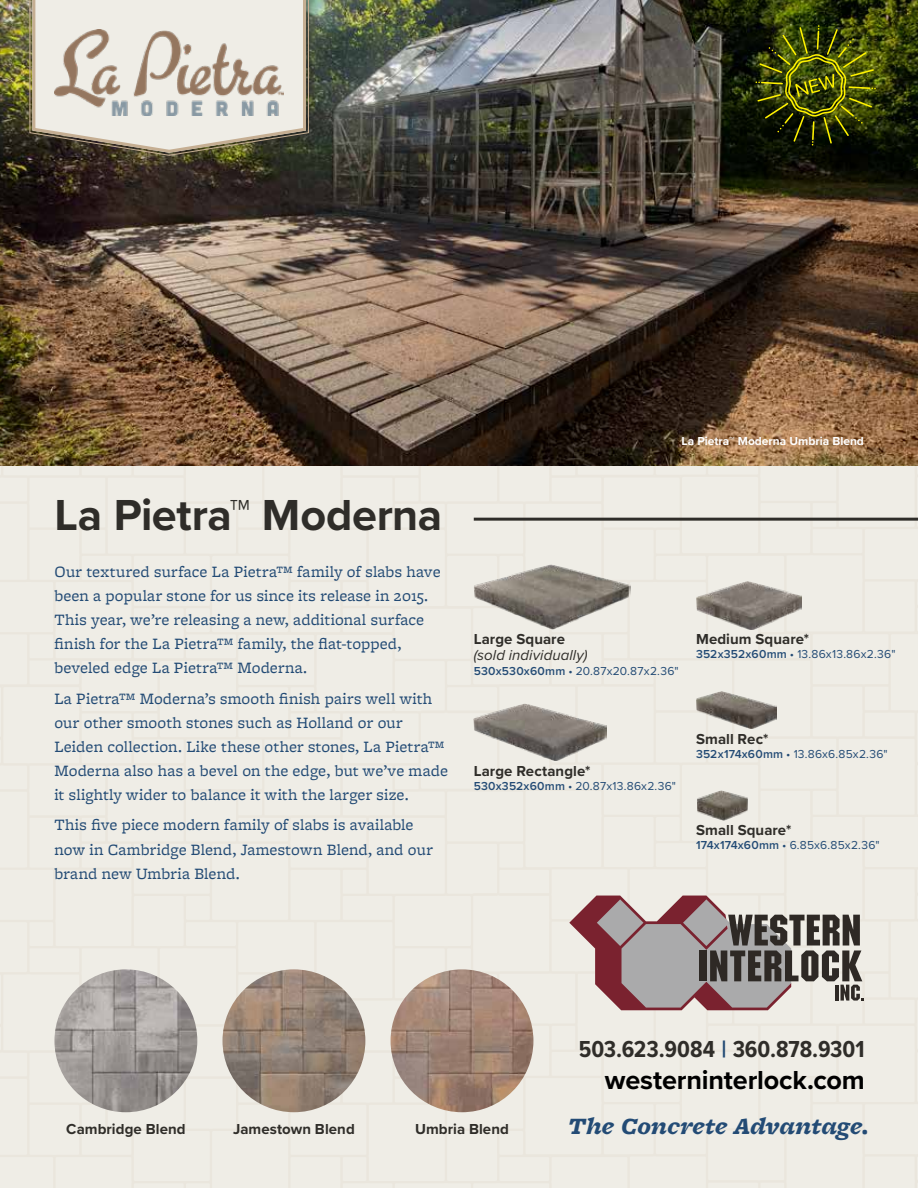
<style>
.page{position:relative;width:918px;height:1188px;background:#fff}
.page>*{position:absolute;margin:0;border:0;box-sizing:border-box;transform-origin:0 0}
.t1{font:700 45px "Proxima Nova";letter-spacing:-.005em;color:#2f2d29}
.t2{font:700 27px "Proxima Nova";letter-spacing:-.005em;color:#000}
.t3{font:italic 900 24.3px "Freight Micro Pro";letter-spacing:-.005em;color:#234b75}
.t4{font:700 24px "Proxima Nova Cond";color:#2f2d29}
.t5{font:16.5px/24px "Freight Micro Pro";letter-spacing:.01em;color:#234b75}
.t6{font:700 15px "Proxima Nova";letter-spacing:.005em;color:#2f2d29}
.t7{font:italic 15px "Proxima Nova";letter-spacing:.005em;color:#2f2d29}
.t8{font:12px "Proxima Nova";letter-spacing:.015em;color:#234b75}
.t9{font:700 12px "Proxima Nova";color:#fff}
.s1{font-weight:600}
.s2{font-family:"Proxima Nova";color:#234b75}
</style>
<div class="page">
<img style="left:0;top:0;width:918px;height:1188px">
<img style="left:474px;top:703px;width:133px;height:57px">
<img style="left:696px;top:582px;width:106px;height:48px">
<img style="left:696px;top:691px;width:80px;height:38px">
<img style="left:696px;top:791px;width:52px;height:29px">
<img style="left:474px;top:563px;width:156px;height:67px">
<h1 class="t1" style="left:54px;top:481px;width:389px">La Pietra™ Moderna</h1>
<p class="t5" style="left:54px;top:559px;width:388px">Our textured surface La Pietra™ family of slabs have been a popular stone for us since its release in 2015.<br>This year, we’re releasing a new, additional surface finish for the La Pietra™ family, the flat-topped, beveled edge La Pietra™ Moderna.</p>
<p class="t5" style="left:54px;top:686px;width:395px">La Pietra™ Moderna’s smooth finish pairs well with our other smooth stones such as Holland or our Leiden collection. Like these other stones, La Pietra™ Moderna also has a bevel on the edge, but we’ve made it slightly wider to balance it with the larger size.</p>
<p class="t5" style="left:54px;top:813px;width:380px">This five piece modern family of slabs is available now in Cambridge Blend, Jamestown Blend, and our brand new Umbria Blend.</p>
<p class="t9" style="left:682px;top:432px;width:184px">La Pietra™ Moderna Umbria Blend</p>
<p class="t6" style="left:474px;top:627px;width:93px">Large Square</p>
<p class="t7" style="left:474px;top:644px;width:115px">(sold individually)</p>
<p class="t8" style="left:474px;top:662px;width:206px"><span class="s1">530x530x60mm</span> • 20.87x20.87x2.36"</p>
<p class="t6" style="left:696px;top:627px;width:115px">Medium Square*</p>
<p class="t8" style="left:696px;top:645px;width:201px"><span class="s1">352x352x60mm</span> • 13.86x13.86x2.36"</p>
<p class="t6" style="left:474px;top:760px;width:118px">Large Rectangle*</p>
<p class="t8" style="left:474px;top:778px;width:204px"><span class="s1">530x352x60mm</span> • 20.87x13.86x2.36"</p>
<p class="t6" style="left:696px;top:728px;width:74px">Small Rec*</p>
<p class="t8" style="left:696px;top:745px;width:193px"><span class="s1">352x174x60mm</span> • 13.86x6.85x2.36"</p>
<p class="t6" style="left:696px;top:818px;width:97px">Small Square*</p>
<p class="t8" style="left:696px;top:836px;width:185px"><span class="s1">174x174x60mm</span> • 6.85x6.85x2.36"</p>
<h3 class="t4" style="left:579px;top:1032px;width:287px">503.623.9084 <span class="s2">|</span> 360.878.9301</h3>
<h2 class="t2" style="left:605px;top:1060px;width:261px">westerninterlock.com</h2>
<p class="t6" style="left:66px;top:1118px;width:121px">Cambridge Blend</p>
<p class="t6" style="left:233px;top:1118px;width:123px">Jamestown Blend</p>
<p class="t6" style="left:415px;top:1118px;width:95px">Umbria Blend</p>
<h3 class="t3" style="left:568px;top:1109px;width:303px">The Concrete Advantage.</h3>
</div>
